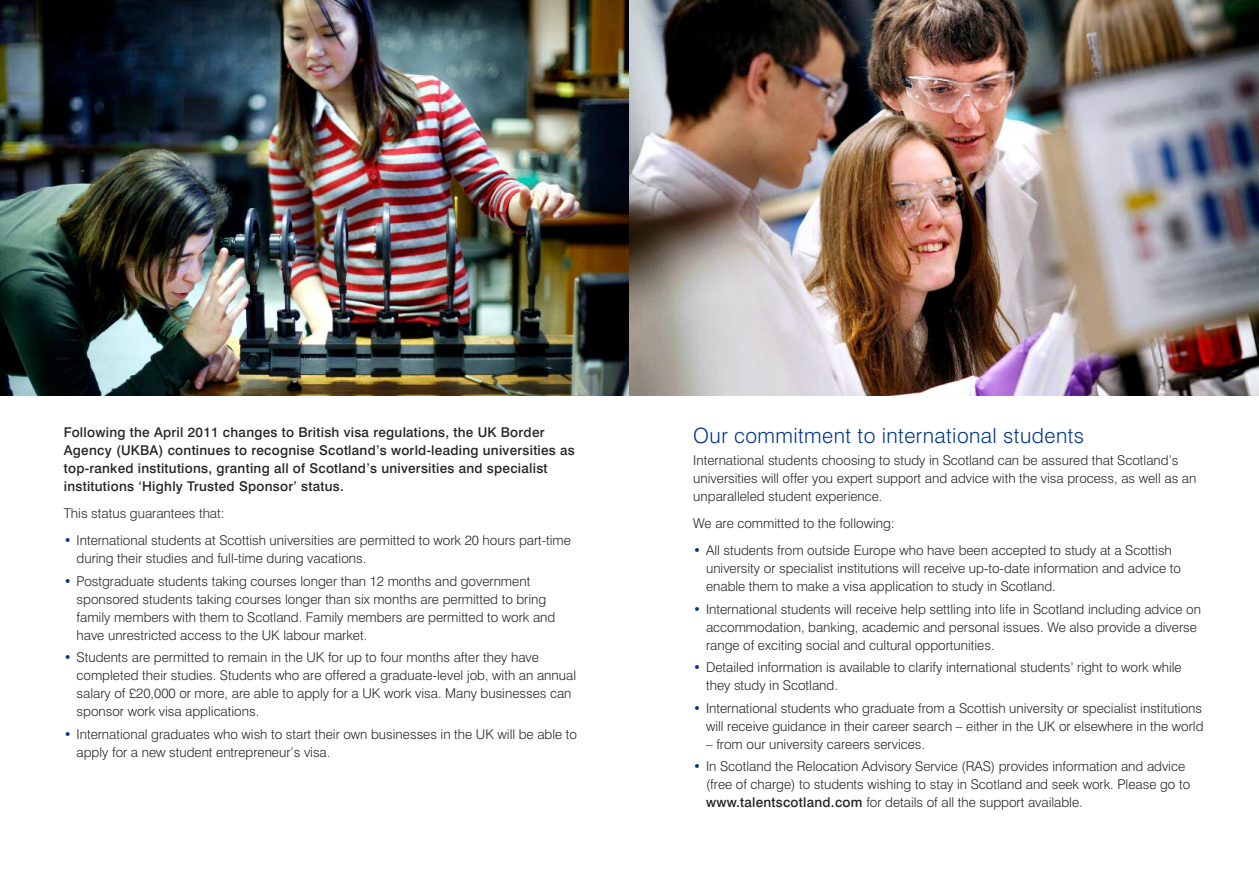
<style>
.page{position:relative;width:1259px;height:893px;background:#fff}
.page>*{position:absolute;margin:0;border:0;box-sizing:border-box;transform-origin:0 0}
.t1{font:300 21px "Swiss 721 BT";letter-spacing:.02em;color:#00368a}
.t2{font:300 13.5px/18px "Swiss 721 BT";color:#272627}
.t3{font:500 13.5px/18px "Swiss 721 BT";letter-spacing:.02em;color:#272627}
.s1{color:#00368a}
.s2{font-weight:500}
</style>
<div class="page">
<img style="left:0;top:0;width:1259px;height:395px">
<p class="t3" style="left:64px;top:425px;width:512px">Following the April 2011 changes to British visa regulations, the UK Border Agency (UKBA) continues to recognise Scotland’s world-leading universities as top-ranked institutions, granting all of Scotland’s universities and specialist institutions ‘Highly Trusted Sponsor’ status.</p>
<p class="t2" style="left:64px;top:506px;width:162px">This status guarantees that:</p>
<p class="t2" style="left:77px;top:533px;width:496px;text-indent:-13px"><span class="s1">•</span> International students at Scottish universities are permitted to work 20 hours part-time during their studies and full-time during vacations.</p>
<p class="t2" style="left:77px;top:573px;width:480px;text-indent:-13px"><span class="s1">•</span> Postgraduate students taking courses longer than 12 months and government sponsored students taking courses longer than six months are permitted to bring family members with them to Scotland. Family members are permitted to work and have unrestricted access to the UK labour market.</p>
<p class="t2" style="left:77px;top:650px;width:501px;text-indent:-13px"><span class="s1">•</span> Students are permitted to remain in the UK for up to four months after they have completed their studies. Students who are offered a graduate-level job, with an annual salary of £20,000 or more, are able to apply for a UK work visa. Many businesses can sponsor work visa applications.</p>
<p class="t2" style="left:77px;top:726px;width:502px;text-indent:-13px"><span class="s1">•</span> International graduates who wish to start their own businesses in the UK will be able to apply for a new student entrepreneur’s visa.</p>
<h1 class="t1" style="left:693px;top:428px;width:392px">Our commitment to international students</h1>
<p class="t2" style="left:693px;top:453px;width:504px">International students choosing to study in Scotland can be assured that Scotland’s universities will offer you expert support and advice with the visa process, as well as an unparalleled student experience.</p>
<p class="t2" style="left:693px;top:516px;width:203px">We are committed to the following:</p>
<p class="t2" style="left:706px;top:543px;width:476px;text-indent:-13px"><span class="s1">•</span> All students from outside Europe who have been accepted to study at a Scottish university or specialist institutions will receive up-to-date information and advice to enable them to make a visa application to study in Scotland.</p>
<p class="t2" style="left:706px;top:601px;width:496px;text-indent:-13px"><span class="s1">•</span> International students will receive help settling into life in Scotland including advice on accommodation, banking, academic and personal issues. We also provide a diverse range of exciting social and cultural opportunities.</p>
<p class="t2" style="left:706px;top:660px;width:477px;text-indent:-13px"><span class="s1">•</span> Detailed information is available to clarify international students’ right to work while they study in Scotland.</p>
<p class="t2" style="left:693px;top:700px;width:512px;text-align:right"><span class="s1">•</span> International students who graduate from a Scottish university or specialist institutions will receive guidance in their career search – either in the UK or elsewhere in the world</p>
<p class="t2" style="left:706px;top:736px;width:220px">– from our university careers services.</p>
<p class="t2" style="left:706px;top:759px;width:485px;text-indent:-13px"><span class="s1">•</span> In Scotland the Relocation Advisory Service (RAS) provides information and advice (free of charge) to students wishing to stay in Scotland and seek work. Please go to <span class="s2">www.talentscotland.com</span> for details of all the support available.</p>
</div>
